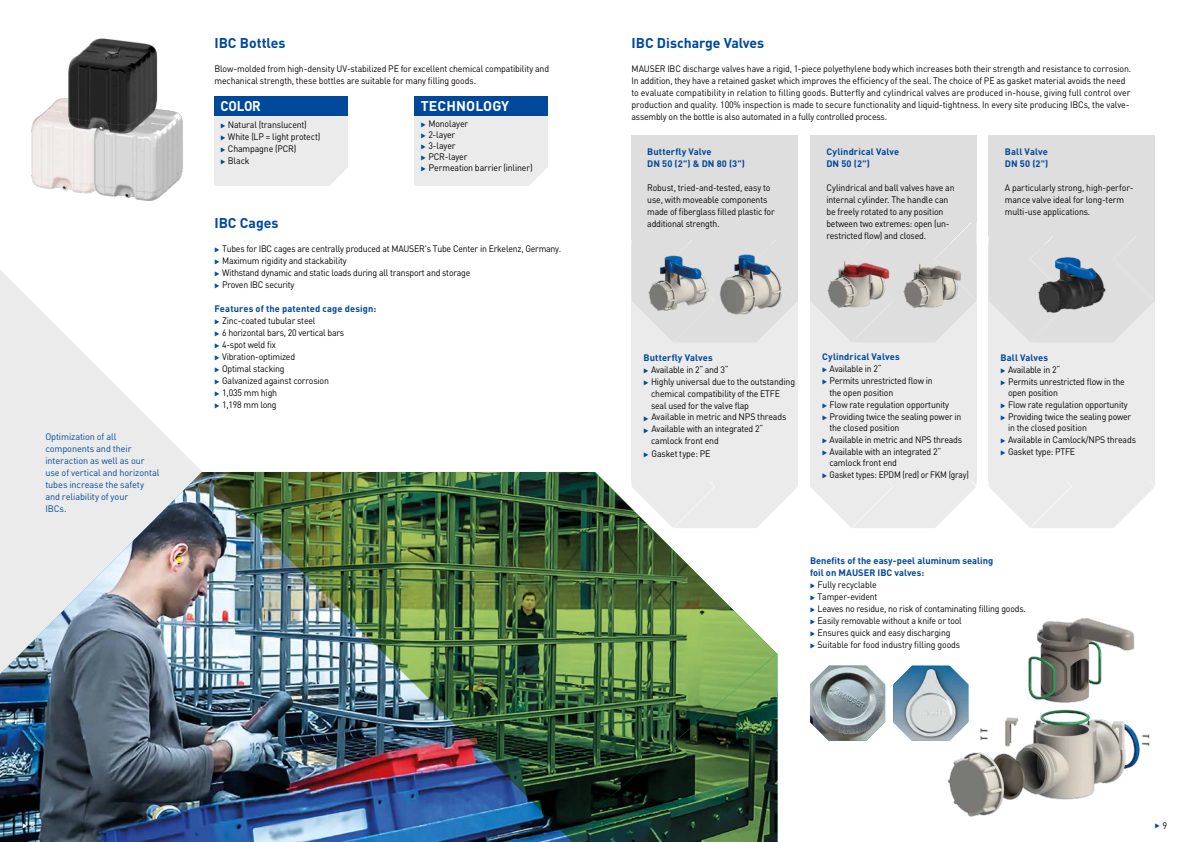
<style>
.page{position:relative;width:1191px;height:842px;background:#fff}
.page>*{position:absolute;margin:0;border:0;box-sizing:border-box;transform-origin:0 0}
.t1{font:700 14px "DIN Pro";color:#00489a}
.t2{font:700 14px "DIN Pro";letter-spacing:.01em;color:#fff}
.t3{font:700 14px "DIN Pro";letter-spacing:.01em;color:#fff;scale:.94 1}
.t4{font:9.3px/12px "DIN Pro";letter-spacing:-.02em;color:#000;scale:.94 1}
.t5{font:700 9.3px/12px "DIN Pro";letter-spacing:.01em;color:#00489a}
.t6{font:9.3px/12px "DIN Pro";letter-spacing:-.01em;color:#00489a}
.t7{font:9.3px "DIN Pro";letter-spacing:-.02em;color:#000;scale:.9 1}
.t8{font:9.3px "DIN Pro";letter-spacing:-.02em;color:#000}
.t9{font:9.3px "DIN Pro";color:#fff}
.s1{color:#00489a}
</style>
<div class="page">
<svg style="left:0;top:270px;width:326px;height:202px"></svg>
<img style="left:0;top:472px;width:105px;height:370px">
<img style="left:105px;top:472px;width:672px;height:370px">
<div style="left:414px;top:100px;width:133px;height:86px;background:#ebebeb"></div>
<div style="left:214px;top:100px;width:134px;height:86px;background:#ebebeb"></div>
<div style="left:414px;top:96px;width:133px;height:20px;background:#00489a"></div>
<div style="left:214px;top:96px;width:134px;height:20px;background:#00489a"></div>
<div style="left:631px;top:135px;width:167px;height:105px;background:#dedede"></div>
<div style="left:631px;top:244px;width:167px;height:237px;background:#ebebeb"></div>
<div style="left:810px;top:244px;width:166px;height:237px;background:#ebebeb"></div>
<div style="left:988px;top:244px;width:167px;height:237px;background:#ebebeb"></div>
<div style="left:810px;top:135px;width:166px;height:88px;background:#dedede"></div>
<div style="left:988px;top:135px;width:167px;height:100px;background:#dedede"></div>
<svg style="left:631px;top:240px;width:167px;height:102px"></svg>
<svg style="left:810px;top:481px;width:166px;height:47px"></svg>
<svg style="left:988px;top:481px;width:167px;height:47px"></svg>
<svg style="left:810px;top:223px;width:166px;height:119px"></svg>
<svg style="left:988px;top:235px;width:167px;height:107px"></svg>
<svg style="left:529px;top:160px;width:19px;height:26px"></svg>
<svg style="left:330px;top:168px;width:18px;height:18px"></svg>
<img style="left:716px;top:244px;width:70px;height:76px">
<img style="left:901px;top:251px;width:59px;height:63px">
<img style="left:647px;top:253px;width:64px;height:58px">
<img style="left:826px;top:258px;width:64px;height:50px">
<img style="left:1036px;top:256px;width:71px;height:59px">
<img style="left:922px;top:618px;width:228px;height:199px">
<img style="left:31px;top:38px;width:152px;height:163px">
<img style="left:810px;top:666px;width:75px;height:75px">
<img style="left:893px;top:666px;width:75px;height:75px">
<svg style="left:631px;top:481px;width:167px;height:47px"></svg>
<p class="t6" style="left:45px;top:431px;width:116px">Optimization of all components and their interaction as well as our use of vertical and horizontal tubes increase the safety and reliability of your<br>IBCs.</p>
<h1 class="t1" style="left:631px;top:33px;width:134px">IBC Discharge Valves</h1>
<p class="t4" style="left:631px;top:62px;width:533px">MAUSER IBC discharge valves have a rigid, 1-piece polyethylene body which increases both their strength and resistance to corrosion.<br>In addition, they have a retained gasket which improves the efficiency of the seal. The choice of PE as gasket material avoids the need to evaluate compatibility in relation to filling goods. Butterfly and cylindrical valves are produced in-house, giving full control over production and quality. 100% inspection is made to secure functionality and liquid-tightness. In every site producing IBCs, the valve&shy;assembly on the bottle is also automated in a fully controlled process.</p>
<h1 class="t1" style="left:214px;top:33px;width:72px">IBC Bottles</h1>
<p class="t4" style="left:214px;top:62px;width:357px">Blow-molded from high-density UV-stabilized PE for excellent chemical compatibility and mechanical strength, these bottles are suitable for many filling goods.</p>
<h1 class="t3" style="left:220px;top:96px;width:45px">COLOR</h1>
<p class="t4" style="left:220px;top:119px;width:94px"><span class="s1">◆</span> Natural (translucent)</p>
<p class="t4" style="left:220px;top:131px;width:108px"><span class="s1">◆</span> White (LP = light protect)</p>
<p class="t4" style="left:220px;top:143px;width:83px"><span class="s1">◆</span> Champagne (PCR)</p>
<p class="t4" style="left:220px;top:155px;width:33px"><span class="s1">◆</span> Black</p>
<p class="t5" style="left:647px;top:145px;width:99px">Butterfly Valve<br>DN 50 (2") &amp; DN 80 (3")</p>
<p class="t4" style="left:647px;top:181px;width:137px">Robust, tried-and-tested, easy to use, with moveable components made of fiberglass filled plastic for additional strength.</p>
<h1 class="t2" style="left:421px;top:96px;width:90px">TECHNOLOGY</h1>
<p class="t4" style="left:421px;top:118px;width:52px"><span class="s1">◆</span> Monolayer</p>
<p class="t4" style="left:421px;top:129px;width:38px"><span class="s1">◆</span> 2-layer</p>
<p class="t4" style="left:421px;top:140px;width:39px"><span class="s1">◆</span> 3-layer</p>
<p class="t4" style="left:421px;top:151px;width:51px"><span class="s1">◆</span> PCR-layer</p>
<p class="t8" style="left:421px;top:162px;width:113px"><span class="s1">◆</span> Permeation barrier (inliner)</p>
<p class="t5" style="left:826px;top:145px;width:74px">Cylindrical Valve<br>DN 50 (2")</p>
<p class="t4" style="left:826px;top:181px;width:138px">Cylindrical and ball valves have an internal cylinder. The handle can be freely rotated to any position between two extremes: open (un&shy;restricted flow) and closed.</p>
<p class="t5" style="left:1005px;top:145px;width:45px">Ball Valve<br>DN 50 (2")</p>
<p class="t4" style="left:1005px;top:181px;width:138px">A particularly strong, high-perfor&shy;mance valve ideal for long-term multi-use applications.</p>
<h1 class="t1" style="left:214px;top:213px;width:66px">IBC Cages</h1>
<p class="t4" style="left:214px;top:242px;width:370px"><span class="s1">◆</span> Tubes for IBC cages are centrally produced at MAUSER's Tube Center in Erkelenz, Germany.</p>
<p class="t4" style="left:214px;top:254px;width:142px"><span class="s1">◆</span> Maximum rigidity and stackability</p>
<p class="t4" style="left:214px;top:266px;width:274px"><span class="s1">◆</span> Withstand dynamic and static loads during all transport and storage</p>
<p class="t4" style="left:214px;top:278px;width:87px"><span class="s1">◆</span> Proven IBC security</p>
<p class="t5" style="left:214px;top:302px;width:163px">Features of the patented cage design:</p>
<p class="t4" style="left:214px;top:314px;width:109px"><span class="s1">◆</span> Zinc-coated tubular steel</p>
<p class="t4" style="left:214px;top:326px;width:140px"><span class="s1">◆</span> 6 horizontal bars, 20 vertical bars</p>
<p class="t4" style="left:214px;top:338px;width:67px"><span class="s1">◆</span> 4-spot weld fix</p>
<p class="t4" style="left:214px;top:350px;width:87px"><span class="s1">◆</span> Vibration-optimized</p>
<p class="t4" style="left:214px;top:362px;width:76px"><span class="s1">◆</span> Optimal stacking</p>
<p class="t4" style="left:214px;top:374px;width:123px"><span class="s1">◆</span> Galvanized against corrosion</p>
<p class="t4" style="left:214px;top:386px;width:68px"><span class="s1">◆</span> 1,035 mm high</p>
<p class="t4" style="left:214px;top:398px;width:68px"><span class="s1">◆</span> 1,198 mm long</p>
<p class="t5" style="left:822px;top:350px;width:79px">Cylindrical Valves</p>
<p class="t4" style="left:822px;top:362px;width:65px"><span class="s1">◆</span> Available in 2“</p>
<p class="t4" style="left:829px;top:374px;width:111px;text-indent:-7px"><span class="s1">◆</span> Permits unrestricted flow in the open position</p>
<p class="t4" style="left:822px;top:398px;width:137px"><span class="s1">◆</span> Flow rate regulation opportunity</p>
<p class="t4" style="left:829px;top:411px;width:142px;line-height:11.2px;text-indent:-7px"><span class="s1">◆</span> Providing twice the sealing power in the closed position</p>
<p class="t4" style="left:822px;top:433px;width:150px"><span class="s1">◆</span> Available in metric and NPS threads</p>
<p class="t4" style="left:829px;top:446px;width:120px;line-height:11.2px;text-indent:-7px"><span class="s1">◆</span> Available with an integrated 2“ camlock front end</p>
<p class="t7" style="left:822px;top:469px;width:165px"><span class="s1">◆</span> Gasket types: EPDM (red) or FKM (gray)</p>
<p class="t5" style="left:643px;top:351px;width:71px">Butterfly Valves</p>
<p class="t4" style="left:643px;top:363px;width:92px"><span class="s1">◆</span> Available in 2“ and 3“</p>
<p class="t4" style="left:651px;top:375px;width:155px;text-indent:-8px"><span class="s1">◆</span> Highly universal due to the outstanding chemical compatibility of the ETFE seal used for the valve flap</p>
<p class="t4" style="left:651px;top:411px;width:145px">Available in metric and NPS threads<br>Available with an integrated 2“ camlock front end</p>
<p class="t4" style="left:643px;top:447px;width:73px"><span class="s1">◆</span> Gasket type: PE</p>
<p class="t5" style="left:1000px;top:351px;width:49px">Ball Valves</p>
<p class="t4" style="left:1000px;top:363px;width:65px"><span class="s1">◆</span> Available in 2“</p>
<p class="t4" style="left:1008px;top:375px;width:126px;line-height:11.2px;text-indent:-8px"><span class="s1">◆</span> Permits unrestricted flow in the open position</p>
<p class="t4" style="left:1000px;top:398px;width:137px"><span class="s1">◆</span> Flow rate regulation opportunity</p>
<p class="t4" style="left:1008px;top:411px;width:133px;line-height:11.2px;text-indent:-8px"><span class="s1">◆</span> Providing twice the sealing power in the closed position</p>
<p class="t4" style="left:1000px;top:433px;width:146px"><span class="s1">◆</span> Available in Camlock/NPS threads</p>
<p class="t4" style="left:1000px;top:445px;width:81px"><span class="s1">◆</span> Gasket type: PTFE</p>
<p class="t5" style="left:810px;top:554px;width:185px">Benefits of the easy-peel aluminum sealing foil on MAUSER IBC valves:</p>
<p class="t4" style="left:810px;top:578px;width:73px"><span class="s1">◆</span> Fully recyclable</p>
<p class="t4" style="left:810px;top:590px;width:73px"><span class="s1">◆</span> Tamper-evident</p>
<p class="t4" style="left:810px;top:602px;width:231px"><span class="s1">◆</span> Leaves no residue, no risk of contaminating filling goods.</p>
<p class="t4" style="left:810px;top:614px;width:163px"><span class="s1">◆</span> Easily removable without a knife or tool</p>
<p class="t4" style="left:810px;top:626px;width:151px"><span class="s1">◆</span> Ensures quick and easy discharging</p>
<p class="t4" style="left:810px;top:638px;width:161px"><span class="s1">◆</span> Suitable for food industry filling goods</p>
<p class="t9" style="left:23px;top:819px;width:14px">◆ 8</p>
<p class="t8" style="left:1155px;top:819px;width:14px"><span class="s1">◆</span> 9</p>
</div>
